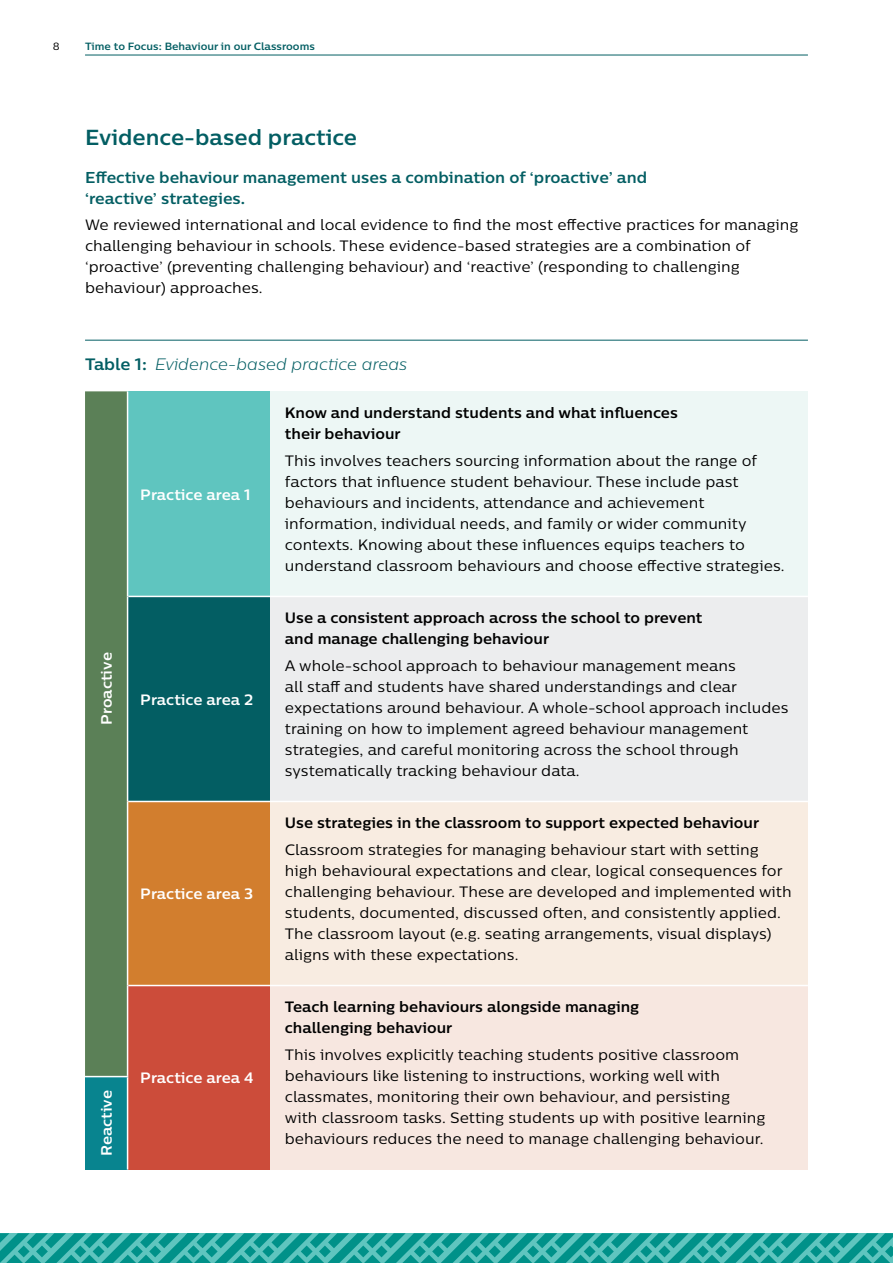
<style>
.page{position:relative;width:893px;height:1263px;background:#fff}
.page>*{position:absolute;margin:0;border:0;box-sizing:border-box;transform-origin:0 0}
.H2_headings{font:700 21.75px "Centrale Sans";color:#035e63}
.t1{font:italic 300 16.5px "Centrale Sans";color:#035e63}
.H4_headings{font:700 15.75px/21px "Centrale Sans";color:#035e63}
.Body_copy__unkempt{font:15px/21px "Centrale Sans";color:#000}
.Table_heading_2{font:15px/21px "Centrale Sans";color:#000}
.Table_body_before{font:700 15px/21px "Centrale Sans";color:#000}
.Table_heading_2-2{font:700 15px "Centrale Sans";color:#fff}
.t2{font:700 10.5px "Centrale Sans";color:#035e63}
.t3{font:10.5px "Centrale Sans";color:#000}
.s1{font-weight:700;font-style:normal}
</style>
<div class="page">
<hr style="left:85px;top:340px;width:723px;height:1px;background:#035e63">
<div style="left:85px;top:391px;width:42px;height:685px;background:#5b8057"></div>
<div style="left:128px;top:391px;width:142px;height:205px;background:#5fc5bf"></div>
<div style="left:270px;top:391px;width:538px;height:205px;background:#edf7f5"></div>
<div style="left:128px;top:596px;width:142px;height:205px;background:#035e63"></div>
<div style="left:270px;top:596px;width:538px;height:205px;background:#ecedee"></div>
<div style="left:128px;top:801px;width:142px;height:184px;background:#d27e2e"></div>
<div style="left:270px;top:801px;width:538px;height:184px;background:#f8ece1"></div>
<div style="left:128px;top:985px;width:142px;height:184px;background:#cc4c3a"></div>
<div style="left:270px;top:985px;width:538px;height:184px;background:#f7e7e0"></div>
<div style="left:85px;top:1076px;width:43px;height:93px;background:#08848f"></div>
<hr style="left:128px;top:596px;width:142px;height:1px;background:#fff">
<hr style="left:128px;top:801px;width:142px;height:1px;background:#fff">
<hr style="left:128px;top:985px;width:142px;height:1px;background:#fff">
<hr style="left:127px;top:1077px;width:1px;height:92px;background:#fff">
<hr style="left:85px;top:1076px;width:43px;height:1px;background:#fff">
<hr style="left:270px;top:596px;width:538px;height:1px;background:#fff">
<hr style="left:270px;top:801px;width:538px;height:1px;background:#fff">
<hr style="left:270px;top:985px;width:538px;height:1px;background:#fff">
<svg style="left:0;top:1233px;width:893px;height:30px"></svg>
<hr style="left:85px;top:55px;width:723px;height:1px;background:#035e63">
<p class="t3" style="left:53px;top:40px;width:8px">8</p>
<p class="t2" style="left:85px;top:40px;width:231px">Time to Focus: Behaviour in our Classrooms</p>
<h2 class="H2_headings" style="left:85px;top:124px;width:274px">Evidence-based practice</h2>
<h4 class="H4_headings" style="left:85px;top:167px;width:564px">Effective behaviour management uses a combination of ‘proactive’ and ‘reactive’ strategies.</h4>
<p class="Body_copy__unkempt" style="left:85px;top:213px;width:715px">We reviewed international and local evidence to find the most effective practices for managing challenging behaviour in schools. These evidence-based strategies are a combination of ‘proactive’ (preventing challenging behaviour) and ‘reactive’ (responding to challenging behaviour) approaches.</p>
<p class="t1" style="left:85px;top:354px;width:324px"><span class="s1">Table 1:</span> Evidence-based practice areas</p>
<p class="Table_heading_2-2" style="left:140px;top:485px;width:112px">Practice area 1</p>
<p class="Table_heading_2-2" style="left:97px;top:725px;width:74px;rotate:-90deg">Proactive</p>
<p class="Table_heading_2-2" style="left:140px;top:690px;width:115px">Practice area 2</p>
<p class="Table_heading_2-2" style="left:140px;top:884px;width:115px">Practice area 3</p>
<p class="Table_heading_2-2" style="left:97px;top:1156px;width:68px;rotate:-90deg">Reactive</p>
<p class="Table_heading_2-2" style="left:140px;top:1068px;width:115px">Practice area 4</p>
<p class="Table_body_before" style="left:285px;top:401px;width:394px">Know and understand students and what influences their behaviour</p>
<p class="Table_heading_2" style="left:285px;top:450px;width:501px">This involves teachers sourcing information about the range of factors that influence student behaviour. These include past behaviours and incidents, attendance and achievement information, individual needs, and family or wider community contexts. Knowing about these influences equips teachers to understand classroom behaviours and choose effective strategies.</p>
<p class="Table_body_before" style="left:285px;top:606px;width:419px">Use a consistent approach across the school to prevent and manage challenging behaviour</p>
<p class="Body_copy__unkempt" style="left:285px;top:655px;width:505px">A whole-school approach to behaviour management means<br>all staff and students have shared understandings and clear expectations around behaviour. A whole-school approach includes training on how to implement agreed behaviour management strategies, and careful monitoring across the school through systematically tracking behaviour data.</p>
<p class="Table_body_before" style="left:285px;top:811px;width:476px">Use strategies in the classroom to support expected behaviour</p>
<p class="Body_copy__unkempt" style="left:285px;top:839px;width:508px">Classroom strategies for managing behaviour start with setting high behavioural expectations and clear, logical consequences for challenging behaviour. These are developed and implemented with students, documented, discussed often, and consistently applied.<br>The classroom layout (e.g. seating arrangements, visual displays) aligns with these expectations.</p>
<p class="Table_body_before" style="left:285px;top:995px;width:356px">Teach learning behaviours alongside managing challenging behaviour</p>
<p class="Body_copy__unkempt" style="left:285px;top:1044px;width:482px">This involves explicitly teaching students positive classroom behaviours like listening to instructions, working well with classmates, monitoring their own behaviour, and persisting with classroom tasks. Setting students up with positive learning behaviours reduces the need to manage challenging behaviour.</p>
</div>
